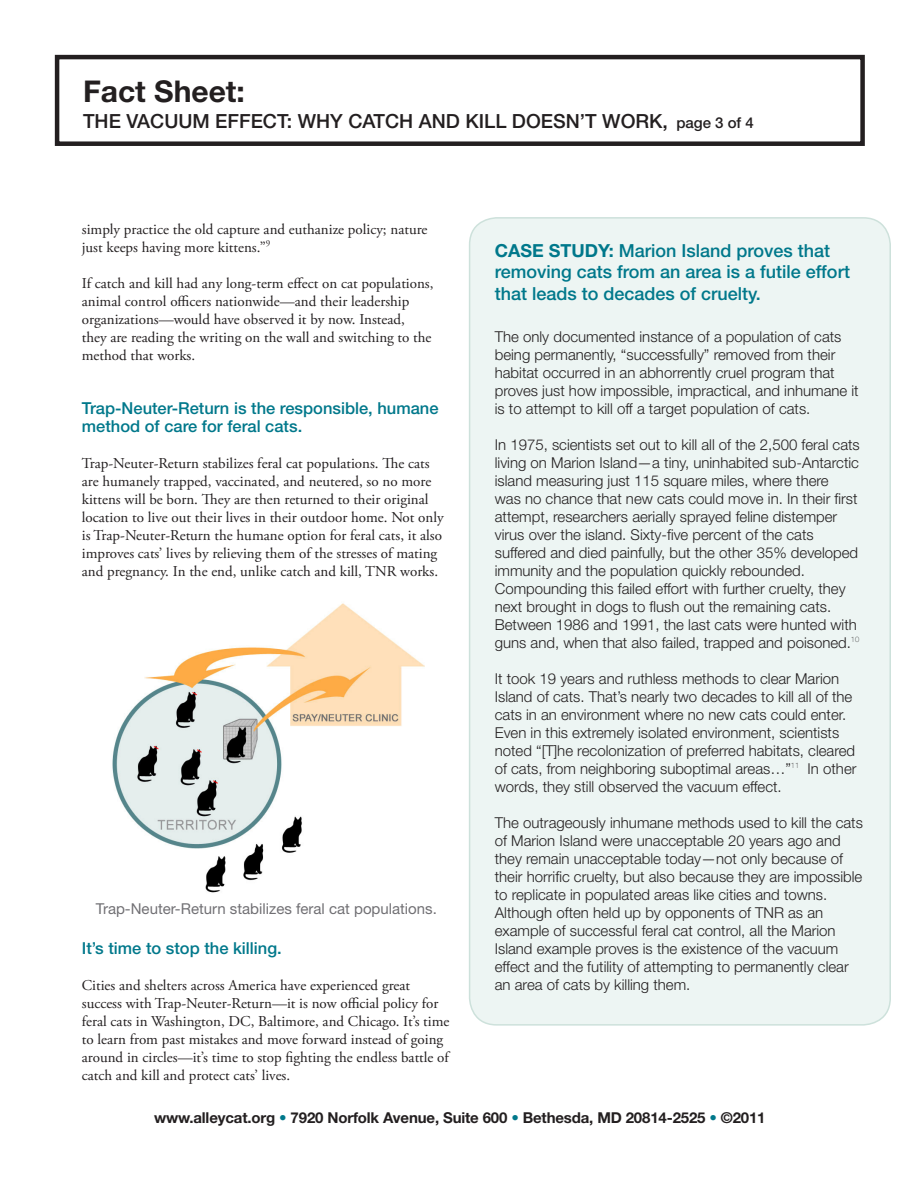
<style>
.page{position:relative;width:918px;height:1188px;background:#fff}
.page>*{position:absolute;margin:0;border:0;box-sizing:border-box;transform-origin:0 0}
.t1{font:700 30px "Helvetica Neue LT Std";color:#231f20}
.t2{font:500 19.5px "Helvetica Neue LT Std";color:#231f20}
.t3{font:500 18px/21.6px "Helvetica Neue LT Std";color:#00788b}
.t4{font:500 16.5px/18px "Helvetica Neue LT Std";color:#00788b}
.t5{font:300 15px/18px "Helvetica Neue LT Std";color:#231f20}
.t6{font:15px/18px "Adobe Garamond Pro";color:#231f20}
.t7{font:700 15px "Helvetica Neue LT Std";letter-spacing:-.01em;color:#231f20}
.t8{font:15px "Helvetica Neue LT Std";color:#717074}
.s1{font-size:15px}
.s2{font-weight:700}
.s3{color:#00788b}
</style>
<div class="page">
<div style="left:55px;top:55px;width:810px;height:91px;border:4px solid #231f20"></div>
<div style="left:470px;top:218px;width:420px;height:807px;background:#edf5f3;border-radius:27px"></div>
<div style="left:469px;top:217px;width:422px;height:809px;border:2px solid #cde1db;border-radius:27px"></div>
<img style="left:112px;top:603px;width:313px;height:290px">
<h1 class="t1" style="left:83px;top:73px;width:163px">Fact Sheet:</h1>
<p class="t2" style="left:83px;top:110px;width:672px">THE VACUUM EFFECT: WHY CATCH AND KILL DOESN’T WORK, <span class="s1">page 3 of 4</span></p>
<p class="t6" style="left:82px;top:221px;width:347px">simply practice the old capture and euthanize policy; nature just keeps having more kittens.”<sup>9</sup></p>
<p class="t6" style="left:82px;top:275px;width:353px">If catch and kill had any long-term effect on cat populations, animal control officers nationwide—and their leadership organizations—would have observed it by now. Instead,<br>they are reading the writing on the wall and switching to the method that works.</p>
<p class="t4" style="left:82px;top:399px;width:358px">Trap-Neuter-Return is the responsible, humane method of care for feral cats.</p>
<p class="t6" style="left:82px;top:455px;width:363px">Trap-Neuter-Return stabilizes feral cat populations. The cats are humanely trapped, vaccinated, and neutered, so no more kittens will be born. They are then returned to their original location to live out their lives in their outdoor home. Not only is Trap-Neuter-Return the humane option for feral cats, it also improves cats’ lives by relieving them of the stresses of mating and pregnancy. In the end, unlike catch and kill, TNR works.</p>
<p class="t8" style="left:96px;top:900px;width:343px">Trap-Neuter-Return stabilizes feral cat populations.</p>
<p class="t4" style="left:82px;top:939px;width:201px">It’s time to stop the killing.</p>
<p class="t6" style="left:82px;top:977px;width:369px">Cities and shelters across America have experienced great success with Trap-Neuter-Return—it is now official policy for feral cats in Washington, DC, Baltimore, and Chicago. It’s time to learn from past mistakes and move forward instead of going around in circles—it’s time to stop fighting the endless battle of catch and kill and protect cats’ lives.</p>
<p class="t3" style="left:495px;top:239px;width:357px"><span class="s2">CASE STUDY:</span> Marion Island proves that removing cats from an area is a futile effort that leads to decades of cruelty.</p>
<p class="t5" style="left:495px;top:327px;width:365px">The only documented instance of a population of cats being permanently, “successfully” removed from their habitat occurred in an abhorrently cruel program that proves just how impossible, impractical, and inhumane it is to attempt to kill off a target population of cats.</p>
<p class="t5" style="left:495px;top:435px;width:367px">In 1975, scientists set out to kill all of the 2,500 feral cats living on Marion Island—a tiny, uninhabited sub-Antarctic island measuring just 115 square miles, where there<br>was no chance that new cats could move in. In their first attempt, researchers aerially sprayed feline distemper virus over the island. Sixty-five percent of the cats suffered and died painfully, but the other 35% developed immunity and the population quickly rebounded.<br>Compounding this failed effort with further cruelty, they next brought in dogs to flush out the remaining cats.<br>Between 1986 and 1991, the last cats were hunted with guns and, when that also failed, trapped and poisoned.<sup>10</sup></p>
<p class="t5" style="left:495px;top:669px;width:363px">It took 19 years and ruthless methods to clear Marion Island of cats. That’s nearly two decades to kill all of the cats in an environment where no new cats could enter.<br>Even in this extremely isolated environment, scientists noted “[T]he recolonization of preferred habitats, cleared of cats, from neighboring suboptimal areas…”<sup>11</sup> In other words, they still observed the vacuum effect.</p>
<p class="t5" style="left:495px;top:813px;width:370px">The outrageously inhumane methods used to kill the cats of Marion Island were unacceptable 20 years ago and they remain unacceptable today—not only because of their horrific cruelty, but also because they are impossible to replicate in populated areas like cities and towns.<br>Although often held up by opponents of TNR as an example of successful feral cat control, all the Marion Island example proves is the existence of the vacuum effect and the futility of attempting to permanently clear an area of cats by killing them.</p>
<p class="t7" style="left:154px;top:1108px;width:613px">www.alleycat.org <span class="s3">•</span> 7920 Norfolk Avenue, Suite 600 <span class="s3">•</span> Bethesda, MD 20814-2525 <span class="s3">•</span> ©2011</p>
</div>
